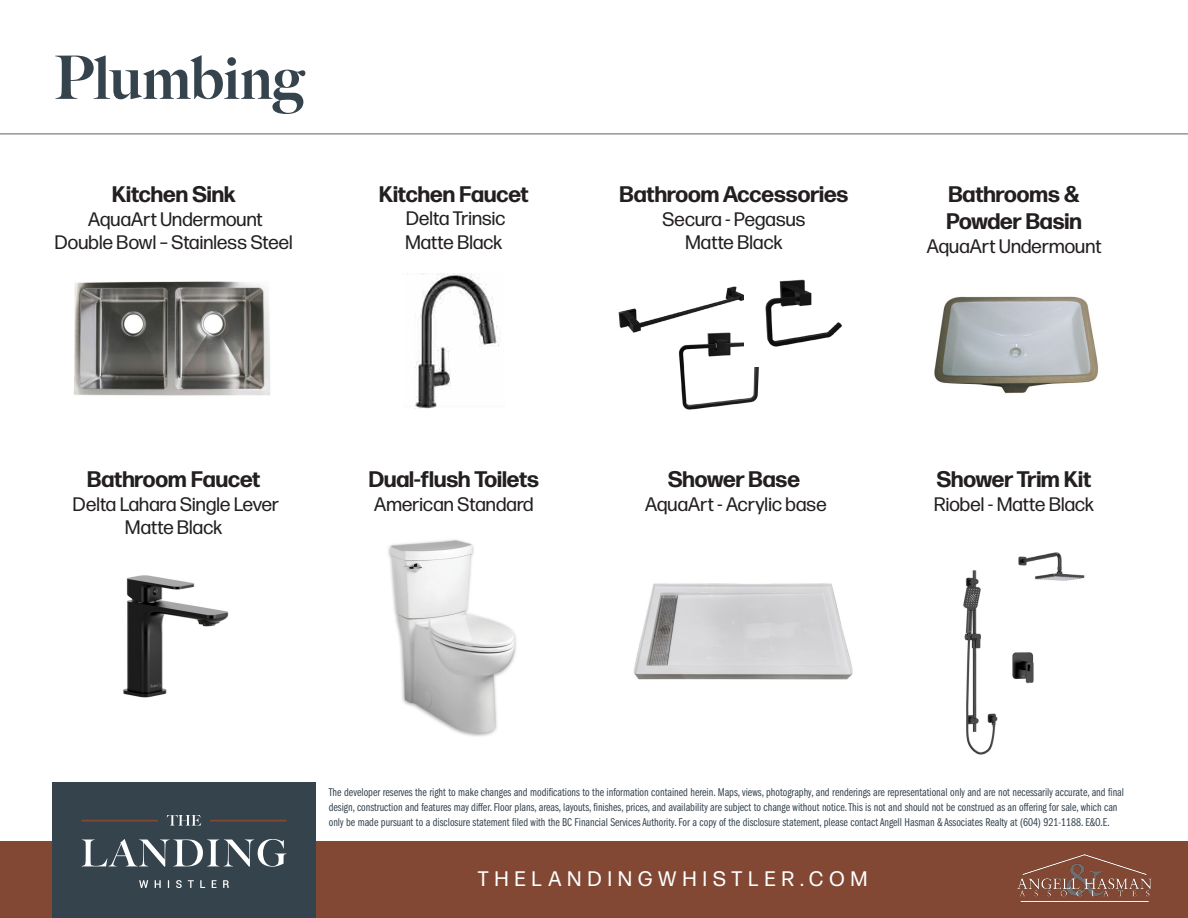
<style>
.page{position:relative;width:1188px;height:918px;background:#fff}
.page>*{position:absolute;margin:0;border:0;box-sizing:border-box;transform-origin:0 0}
.t1{font:900 60px "Big Caslon FB";color:#35434d}
.t2{font:700 22.5px/27px "Forma DJR Deck";color:#231f20}
.t3{font:21px "Forma DJR Deck";letter-spacing:.3em;color:#fff}
.t4{font:19.5px/23.4px "Forma DJR Deck";letter-spacing:.01em;color:#231f20;text-align:center}
.t5{font:11.7px/15px "ITC Franklin Gothic Std Bk Cp";color:#35434d}
</style>
<div class="page">
<div style="left:0;top:841px;width:1188px;height:77px;background:#824834"></div>
<div style="left:52px;top:782px;width:264px;height:136px;background:#35434d"></div>
<hr style="left:82px;top:820px;width:76px;height:2px;background:#824834">
<svg style="left:82px;top:839px;width:204px;height:28px"></svg>
<svg style="left:167px;top:815px;width:34px;height:11px"></svg>
<svg style="left:139px;top:880px;width:90px;height:8px"></svg>
<hr style="left:210px;top:820px;width:76px;height:2px;background:#824834">
<img style="left:1017px;top:854px;width:134px;height:48px">
<img style="left:618px;top:286px;width:126px;height:47px">
<img style="left:665px;top:324px;width:94px;height:86px">
<img style="left:745px;top:279px;width:97px;height:88px">
<img style="left:74px;top:281px;width:196px;height:115px">
<img style="left:934px;top:296px;width:165px;height:98px">
<hr style="left:0;top:133px;width:1188px;height:2px;background:#92969d">
<img style="left:415px;top:274px;width:86px;height:134px">
<img style="left:123px;top:575px;width:106px;height:123px">
<img style="left:388px;top:539px;width:128px;height:198px">
<img style="left:633px;top:583px;width:220px;height:97px">
<img style="left:963px;top:552px;width:122px;height:203px">
<p class="t1" style="left:54px;top:42px;width:251px">Plumbing</p>
<p class="t2" style="left:112px;top:180px;width:125px">Kitchen Sink</p>
<p class="t4" style="left:55px;top:207px;width:240px">AquaArt Undermount<br>Double Bowl – Stainless Steel</p>
<p class="t2" style="left:379px;top:180px;width:151px">Kitchen Faucet</p>
<p class="t4" style="left:406px;top:206px;width:101px">Delta Trinsic</p>
<p class="t4" style="left:405px;top:230px;width:99px">Matte Black</p>
<p class="t2" style="left:620px;top:180px;width:230px">Bathroom Accessories</p>
<p class="t4" style="left:663px;top:207px;width:144px">Secura - Pegasus</p>
<p class="t4" style="left:685px;top:230px;width:99px">Matte Black</p>
<p class="t2" style="left:946px;top:180px;width:137px">Bathrooms &amp;<br>Powder Basin</p>
<p class="t4" style="left:927px;top:234px;width:176px">AquaArt Undermount</p>
<p class="t2" style="left:87px;top:465px;width:175px">Bathroom Faucet</p>
<p class="t4" style="left:73px;top:492px;width:208px">Delta Lahara Single Lever<br>Matte Black</p>
<p class="t2" style="left:369px;top:465px;width:172px">Dual-flush Toilets</p>
<p class="t4" style="left:374px;top:492px;width:161px">American Standard</p>
<p class="t2" style="left:668px;top:465px;width:133px">Shower Base</p>
<p class="t4" style="left:645px;top:492px;width:183px">AquaArt - Acrylic base</p>
<p class="t2" style="left:937px;top:465px;width:156px">Shower Trim Kit</p>
<p class="t4" style="left:934px;top:492px;width:162px">Riobel - Matte Black</p>
<p class="t5" style="left:329px;top:785px;width:797px">The developer reserves the right to make changes and modifications to the information contained herein. Maps, views, photography, and renderings are representational only and are not necessarily accurate, and final design, construction and features may differ. Floor plans, areas, layouts, finishes, prices, and availability are subject to change without notice. This is not and should not be construed as an offering for sale, which can only be made pursuant to a disclosure statement filed with the BC Financial Services Authority. For a copy of the disclosure statement, please contact Angell Hasman &amp; Associates Realty at (604) 921-1188. E&amp;O.E.</p>
<h3 class="t3" style="left:478px;top:866px;width:391px">THELANDINGWHISTLER.COM</h3>
</div>
